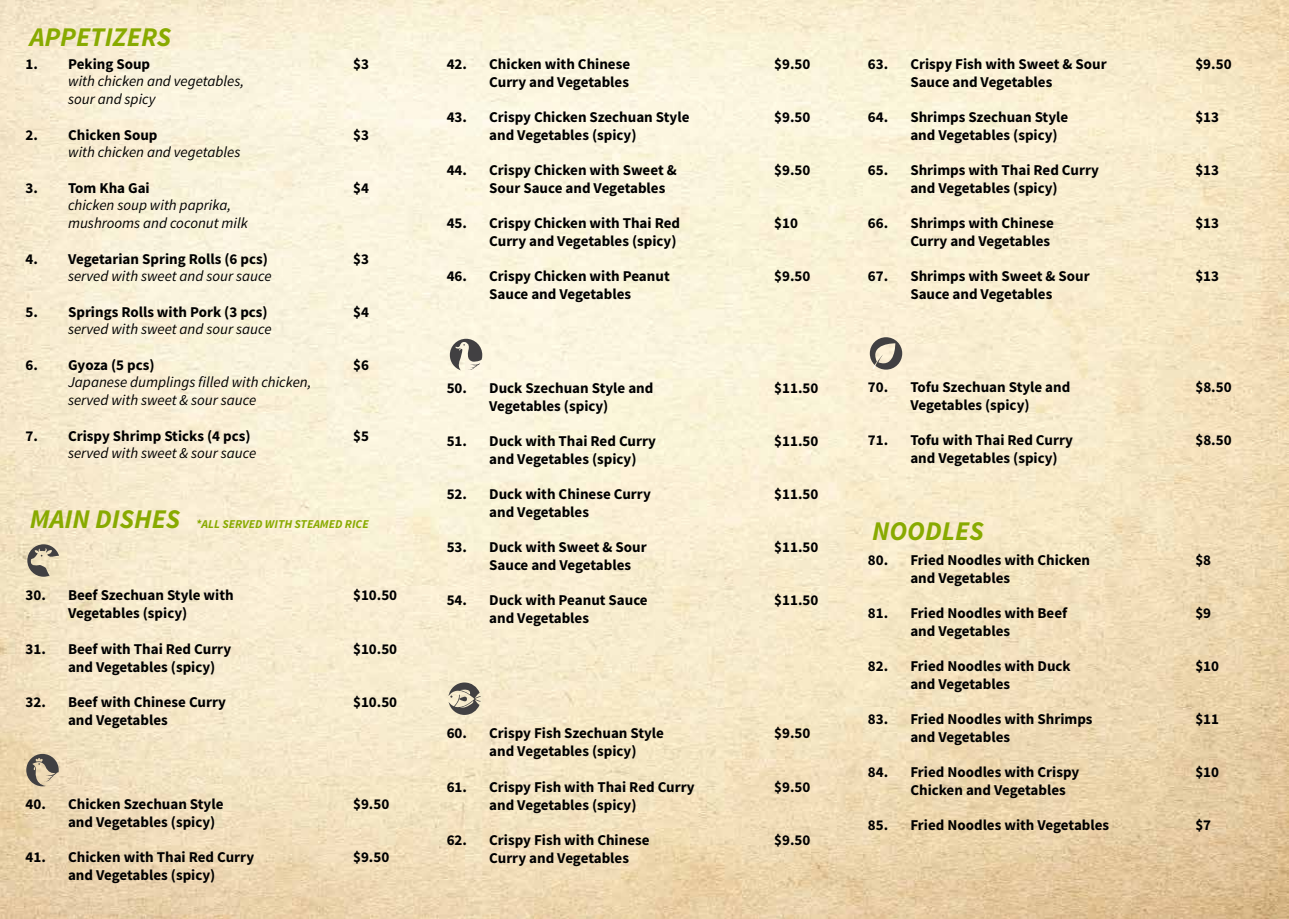
<style>
.page{position:relative;width:1289px;height:919px;background:#fff}
.page>*{position:absolute;margin:0;border:0;box-sizing:border-box;transform-origin:0 0}
.t1{font:italic 700 27px "Source Sans Pro";color:#8a0}
.t2{font:700 15px/18px "Source Sans Pro";color:#000}
.t3{font:italic 15px/18px "Source Sans Pro";color:#000}
.t4{font:italic 700 12px "Source Sans Pro";color:#8a0}
</style>
<div class="page">
<img style="left:0;top:0;width:1288px;height:918px">
<svg style="left:27px;top:544px;width:32px;height:32px"></svg>
<svg style="left:26px;top:753px;width:33px;height:33px"></svg>
<svg style="left:450px;top:339px;width:32px;height:32px"></svg>
<svg style="left:868px;top:337px;width:34px;height:32px"></svg>
<svg style="left:448px;top:682px;width:32px;height:32px"></svg>
<h1 class="t1" style="left:30px;top:19px;width:143px">APPETIZERS</h1>
<p class="t2" style="left:26px;top:55px;width:126px">1. Peking Soup</p>
<p class="t3" style="left:68px;top:72px;width:177px">with chicken and vegetables, sour and spicy</p>
<p class="t2" style="left:26px;top:126px;width:133px">2. Chicken Soup</p>
<p class="t3" style="left:68px;top:143px;width:174px">with chicken and vegetables</p>
<p class="t2" style="left:26px;top:179px;width:126px">3. Tom Kha Gai</p>
<p class="t3" style="left:68px;top:196px;width:181px">chicken soup with paprika, mushrooms and coconut milk</p>
<p class="t2" style="left:26px;top:250px;width:244px">4. Vegetarian Spring Rolls (6 pcs)</p>
<p class="t3" style="left:68px;top:267px;width:205px">served with sweet and sour sauce</p>
<p class="t2" style="left:26px;top:303px;width:244px">5. Springs Rolls with Pork (3 pcs)</p>
<p class="t3" style="left:68px;top:320px;width:205px">served with sweet and sour sauce</p>
<p class="t2" style="left:26px;top:356px;width:131px">6. Gyoza (5 pcs)</p>
<p class="t3" style="left:68px;top:373px;width:245px">Japanese dumplings filled with chicken, served with sweet &amp; sour sauce</p>
<p class="t2" style="left:26px;top:427px;width:226px">7. Crispy Shrimp Sticks (4 pcs)</p>
<p class="t3" style="left:68px;top:444px;width:190px">served with sweet &amp; sour sauce</p>
<p class="t2" style="left:353px;top:55px;width:17px">$3</p>
<p class="t2" style="left:353px;top:126px;width:17px">$3</p>
<p class="t2" style="left:353px;top:179px;width:17px">$4</p>
<p class="t2" style="left:353px;top:250px;width:17px">$3</p>
<p class="t2" style="left:353px;top:303px;width:17px">$4</p>
<p class="t2" style="left:353px;top:356px;width:17px">$6</p>
<p class="t2" style="left:353px;top:427px;width:17px">$5</p>
<h1 class="t1" style="left:30px;top:500px;width:152px">MAIN DISHES</h1>
<p class="t4" style="left:196px;top:515px;width:174px">*ALL SERVED WITH STEAMED RICE</p>
<p class="t2" style="left:26px;top:586px;width:210px;text-align:center">30. Beef Szechuan Style with<br>Vegetables (spicy)</p>
<p class="t2" style="left:68px;top:639px;width:165px;text-indent:-43px">31. Beef with Thai Red Curry and Vegetables (spicy)</p>
<p class="t2" style="left:68px;top:692px;width:159px;text-indent:-43px">32. Beef with Chinese Curry and Vegetables</p>
<p class="t2" style="left:68px;top:795px;width:157px;text-indent:-43px">40. Chicken Szechuan Style and Vegetables (spicy)</p>
<p class="t2" style="left:26px;top:848px;width:230px;text-align:center">41. Chicken with Thai Red Curry and Vegetables (spicy)</p>
<p class="t2" style="left:353px;top:586px;width:46px">$10.50</p>
<p class="t2" style="left:353px;top:639px;width:46px">$10.50</p>
<p class="t2" style="left:353px;top:692px;width:46px">$10.50</p>
<p class="t2" style="left:353px;top:795px;width:38px">$9.50</p>
<p class="t2" style="left:353px;top:848px;width:38px">$9.50</p>
<p class="t2" style="left:446px;top:54px;width:185px;text-align:right">42. Chicken with Chinese<br>Curry and Vegetables</p>
<p class="t2" style="left:489px;top:107px;width:202px;text-indent:-43px">43. Crispy Chicken Szechuan Style and Vegetables (spicy)</p>
<p class="t2" style="left:489px;top:161px;width:189px;text-indent:-43px">44. Crispy Chicken with Sweet &amp;<br>Sour Sauce and Vegetables</p>
<p class="t2" style="left:446px;top:214px;width:235px;text-align:right">45. Crispy Chicken with Thai Red<br>Curry and Vegetables (spicy)</p>
<p class="t2" style="left:446px;top:267px;width:224px;text-align:center">46. Crispy Chicken with Peanut<br>Sauce and Vegetables</p>
<p class="t2" style="left:446px;top:378px;width:208px;text-align:center">50. Duck Szechuan Style and<br>Vegetables (spicy)</p>
<p class="t2" style="left:489px;top:431px;width:168px;text-indent:-43px">51. Duck with Thai Red Curry and Vegetables (spicy)</p>
<p class="t2" style="left:489px;top:484px;width:163px;text-indent:-43px">52. Duck with Chinese Curry and Vegetables</p>
<p class="t2" style="left:489px;top:537px;width:159px;text-indent:-43px">53. Duck with Sweet &amp; Sour<br>Sauce and Vegetables</p>
<p class="t2" style="left:489px;top:590px;width:160px;text-indent:-43px">54. Duck with Peanut Sauce and Vegetables</p>
<p class="t2" style="left:489px;top:724px;width:176px;text-indent:-43px">60. Crispy Fish Szechuan Style and Vegetables (spicy)</p>
<p class="t2" style="left:489px;top:777px;width:207px;text-indent:-43px">61. Crispy Fish with Thai Red Curry and Vegetables (spicy)</p>
<p class="t2" style="left:489px;top:830px;width:162px;text-indent:-43px">62. Crispy Fish with Chinese<br>Curry and Vegetables</p>
<p class="t2" style="left:774px;top:54px;width:38px">$9.50</p>
<p class="t2" style="left:774px;top:108px;width:38px">$9.50</p>
<p class="t2" style="left:774px;top:161px;width:38px">$9.50</p>
<p class="t2" style="left:774px;top:214px;width:25px">$10</p>
<p class="t2" style="left:774px;top:267px;width:38px">$9.50</p>
<p class="t2" style="left:774px;top:378px;width:46px">$11.50</p>
<p class="t2" style="left:774px;top:431px;width:46px">$11.50</p>
<p class="t2" style="left:774px;top:484px;width:46px">$11.50</p>
<p class="t2" style="left:774px;top:537px;width:46px">$11.50</p>
<p class="t2" style="left:774px;top:590px;width:46px">$11.50</p>
<p class="t2" style="left:774px;top:724px;width:38px">$9.50</p>
<p class="t2" style="left:774px;top:777px;width:38px">$9.50</p>
<p class="t2" style="left:774px;top:830px;width:38px">$9.50</p>
<p class="t2" style="left:910px;top:54px;width:198px;text-indent:-43px">63. Crispy Fish with Sweet &amp; Sour<br>Sauce and Vegetables</p>
<p class="t2" style="left:910px;top:107px;width:159px;text-indent:-43px">64. Shrimps Szechuan Style and Vegetables (spicy)</p>
<p class="t2" style="left:867px;top:160px;width:232px;text-align:center">65. Shrimps with Thai Red Curry and Vegetables (spicy)</p>
<p class="t2" style="left:867px;top:213px;width:187px;text-align:right">66. Shrimps with Chinese<br>Curry and Vegetables</p>
<p class="t2" style="left:867px;top:266px;width:223px;text-align:center">67. Shrimps with Sweet &amp; Sour<br>Sauce and Vegetables</p>
<p class="t2" style="left:867px;top:377px;width:204px;text-align:center">70. Tofu Szechuan Style and<br>Vegetables (spicy)</p>
<p class="t2" style="left:910px;top:430px;width:164px;text-indent:-43px">71. Tofu with Thai Red Curry and Vegetables (spicy)</p>
<h1 class="t1" style="left:872px;top:512px;width:113px">NOODLES</h1>
<p class="t2" style="left:910px;top:550px;width:181px;text-indent:-43px">80. Fried Noodles with Chicken and Vegetables</p>
<p class="t2" style="left:910px;top:603px;width:158px;text-indent:-43px">81. Fried Noodles with Beef and Vegetables</p>
<p class="t2" style="left:910px;top:656px;width:162px;text-indent:-43px">82. Fried Noodles with Duck and Vegetables</p>
<p class="t2" style="left:910px;top:709px;width:184px;text-indent:-43px">83. Fried Noodles with Shrimps and Vegetables</p>
<p class="t2" style="left:910px;top:762px;width:170px;text-indent:-43px">84. Fried Noodles with Crispy<br>Chicken and Vegetables</p>
<p class="t2" style="left:867px;top:815px;width:243px">85. Fried Noodles with Vegetables</p>
<p class="t2" style="left:1195px;top:54px;width:38px">$9.50</p>
<p class="t2" style="left:1195px;top:107px;width:25px">$13</p>
<p class="t2" style="left:1195px;top:160px;width:25px">$13</p>
<p class="t2" style="left:1195px;top:213px;width:25px">$13</p>
<p class="t2" style="left:1195px;top:267px;width:25px">$13</p>
<p class="t2" style="left:1195px;top:377px;width:38px">$8.50</p>
<p class="t2" style="left:1195px;top:430px;width:38px">$8.50</p>
<p class="t2" style="left:1195px;top:550px;width:17px">$8</p>
<p class="t2" style="left:1195px;top:603px;width:17px">$9</p>
<p class="t2" style="left:1195px;top:656px;width:25px">$10</p>
<p class="t2" style="left:1195px;top:709px;width:25px">$11</p>
<p class="t2" style="left:1195px;top:762px;width:25px">$10</p>
<p class="t2" style="left:1195px;top:815px;width:17px">$7</p>
</div>
